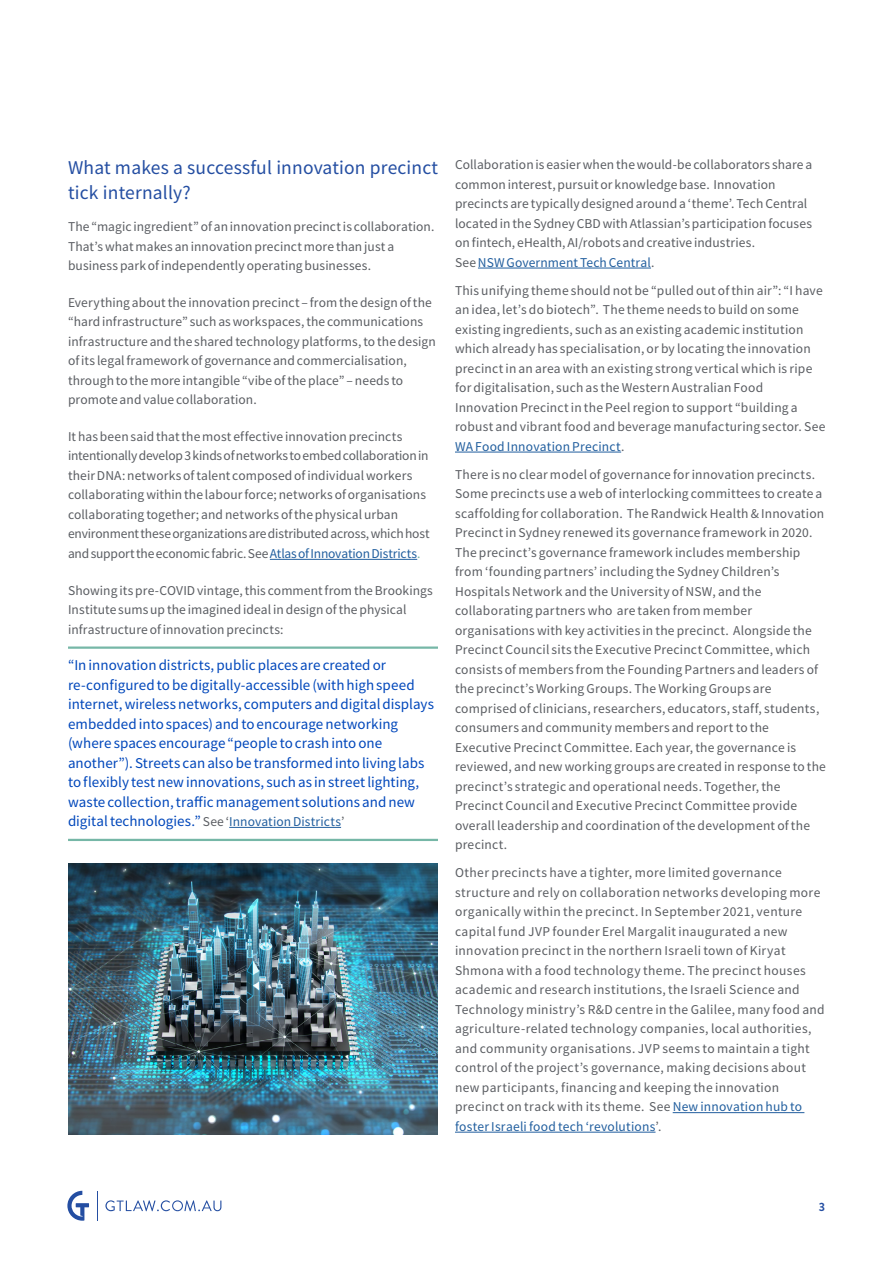
<style>
.page{position:relative;width:893px;height:1263px;background:#fff}
.page>*{position:absolute;margin:0;border:0;box-sizing:border-box;transform-origin:0 0}
.Primary_paragraph_Po{font:19.5px/25.5px "Source Sans Pro";letter-spacing:.01em;color:#244ea2}
.pull_out_paragraph{font:15px/19.5px "Source Sans Pro";letter-spacing:.005em;color:#0047bb}
.Body_copy_Pos{font:13.5px/19.5px "Source Sans Pro";letter-spacing:.015em;color:#5a5d62}
.t1{font:700 12px "Brandon Grotesque";color:#244ea2}
.s1{color:#215e9e}
.s2{color:#76b7a7}
.s3{font-size:13.5px;color:#5a5d62}
.s4{font-size:13.5px;color:#215e9e}
</style>
<div class="page">
<svg style="left:67px;top:1191px;width:22px;height:30px"></svg>
<hr style="left:97px;top:1191px;width:1px;height:30px;background:#244ea2">
<svg style="left:105px;top:1200px;width:116px;height:11px"></svg>
<hr style="left:270px;top:559px;width:147px;height:1px;background:#215e9e">
<hr style="left:68px;top:646px;width:370px;height:3px;background:#76b7a7">
<hr style="left:68px;top:839px;width:370px;height:2px;background:#76b7a7">
<hr style="left:229px;top:827px;width:112px;height:1px;background:#215e9e">
<hr style="left:478px;top:268px;width:173px;height:1px;background:#215e9e">
<hr style="left:455px;top:452px;width:166px;height:1px;background:#215e9e">
<hr style="left:673px;top:1112px;width:131px;height:1px;background:#215e9e">
<hr style="left:455px;top:1132px;width:200px;height:1px;background:#215e9e">
<img style="left:68px;top:863px;width:370px;height:272px">
<p class="Primary_paragraph_Po" style="left:68px;top:154px;width:371px">What makes a successful innovation precinct tick internally?</p>
<p class="Body_copy_Pos" style="left:68px;top:217px;width:368px">The “magic ingredient” of an innovation precinct is collaboration.<br>That’s what makes an innovation precinct more than just a business park of independently operating businesses.</p>
<p class="Body_copy_Pos" style="left:68px;top:293px;width:369px">Everything about the innovation precinct – from the design of the “hard infrastructure” such as workspaces, the communications infrastructure and the shared technology platforms, to the design of its legal framework of governance and commercialisation, through to the more intangible “vibe of the place” – needs to promote and value collaboration.</p>
<p class="Body_copy_Pos" style="left:68px;top:427px;width:363px">It has been said that the most effective innovation precincts intentionally develop 3 kinds of networks to embed collaboration in their DNA: networks of talent composed of individual workers collaborating within the labour force; networks of organisations collaborating together; and networks of the physical urban environment these organizations are distributed across, which host and support the economic fabric. See<span class="s1">Atlas of Innovation Districts</span><span class="s2">.</span></p>
<p class="Body_copy_Pos" style="left:68px;top:580px;width:366px">Showing its pre-COVID vintage, this comment from the Brookings<br>Institute sums up the imagined ideal in design of the physical infrastructure of innovation precincts:</p>
<p class="pull_out_paragraph" style="left:68px;top:655px;width:367px">“In innovation districts, public places are created or re-configured to be digitally-accessible (with high speed internet, wireless networks, computers and digital displays embedded into spaces) and to encourage networking (where spaces encourage “people to crash into one another”). Streets can also be transformed into living labs to flexibly test new innovations, such as in street lighting, waste collection, traffic management solutions and new digital technologies.” <span class="s3">See ‘</span><span class="s4">Innovation Districts</span><span class="s3">’</span></p>
<p class="Body_copy_Pos" style="left:455px;top:155px;width:359px">Collaboration is easier when the would-be collaborators share a common interest, pursuit or knowledge base. Innovation precincts are typically designed around a ‘theme’. Tech Central located in the Sydney CBD with Atlassian’s participation focuses on fintech, eHealth, AI/robots and creative industries.<br>See <span class="s1">NSW Government Tech Central</span>.</p>
<p class="Body_copy_Pos" style="left:455px;top:280px;width:372px">This unifying theme should not be “pulled out of thin air”: “I have an idea, let’s do biotech”. The theme needs to build on some existing ingredients, such as an existing academic institution which already has specialisation, or by locating the innovation precinct in an area with an existing strong vertical which is ripe for digitalisation, such as the Western Australian Food Innovation Precinct in the Peel region to support “building a robust and vibrant food and beverage manufacturing sector. See <span class="s1">WA Food Innovation Precinct</span>.</p>
<p class="Body_copy_Pos" style="left:455px;top:464px;width:372px">There is no clear model of governance for innovation precincts.<br>Some precincts use a web of interlocking committees to create a scaffolding for collaboration. The Randwick Health &amp; Innovation Precinct in Sydney renewed its governance framework in 2020.<br>The precinct’s governance framework includes membership from ‘founding partners’ including the Sydney Children’s Hospitals Network and the University of NSW, and the collaborating partners who are taken from member organisations with key activities in the precinct. Alongside the Precinct Council sits the Executive Precinct Committee, which consists of members from the Founding Partners and leaders of the precinct’s Working Groups. The Working Groups are comprised of clinicians, researchers, educators, staff, students, consumers and community members and report to the Executive Precinct Committee. Each year, the governance is reviewed, and new working groups are created in response to the precinct’s strategic and operational needs. Together, the Precinct Council and Executive Precinct Committee provide overall leadership and coordination of the development of the precinct.</p>
<p class="Body_copy_Pos" style="left:455px;top:863px;width:371px">Other precincts have a tighter, more limited governance structure and rely on collaboration networks developing more organically within the precinct. In September 2021, venture capital fund JVP founder Erel Margalit inaugurated a new innovation precinct in the northern Israeli town of Kiryat Shmona with a food technology theme. The precinct houses academic and research institutions, the Israeli Science and Technology ministry’s R&amp;D centre in the Galilee, many food and agriculture-related technology companies, local authorities, and community organisations. JVP seems to maintain a tight control of the project’s governance, making decisions about new participants, financing and keeping the innovation precinct on track with its theme. See <span class="s1">New innovation hub to foster Israeli food tech ‘revolutions</span>’.</p>
<p class="t1" style="left:819px;top:1199px;width:8px">3</p>
</div>
